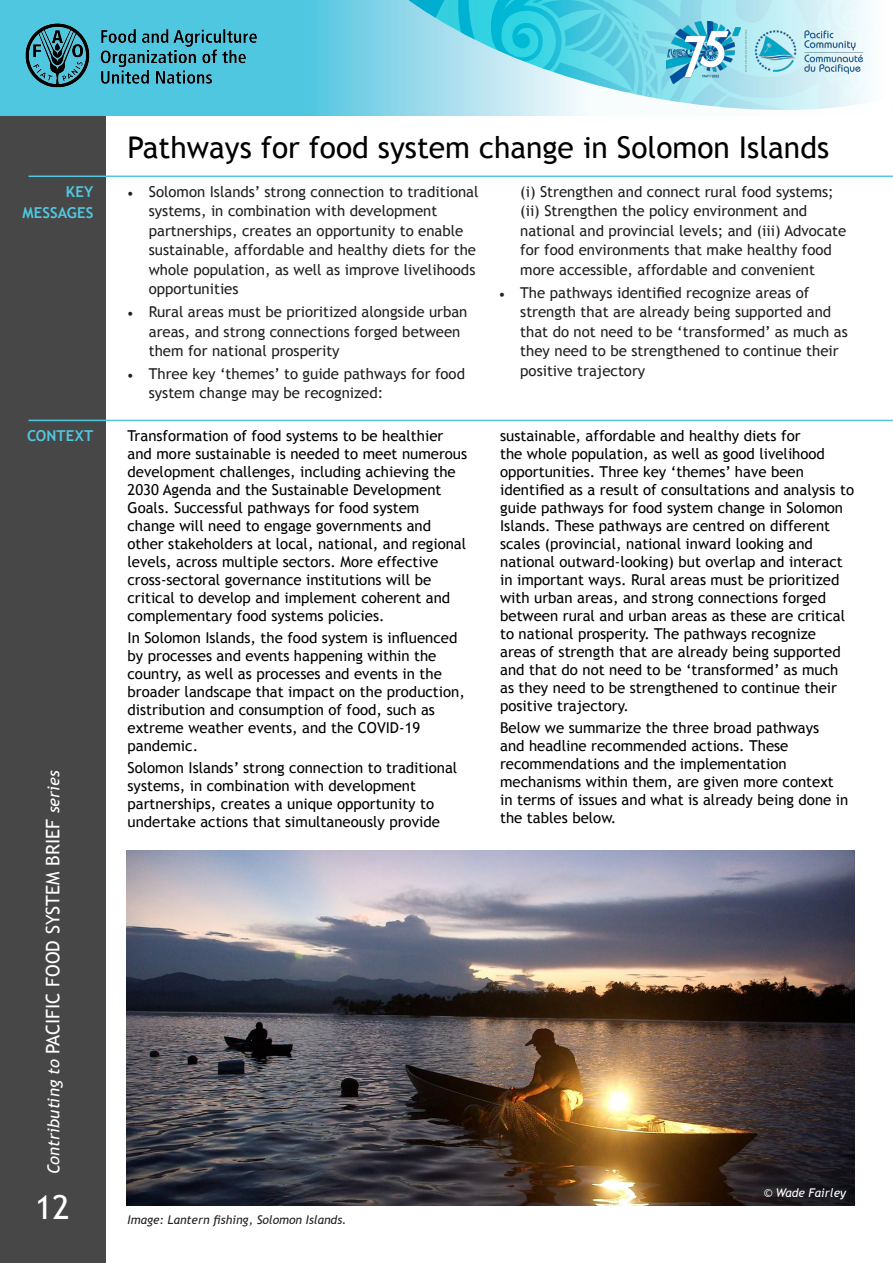
<style>
.page{position:relative;width:893px;height:1263px;background:#fff}
.page>*{position:absolute;margin:0;border:0;box-sizing:border-box;transform-origin:0 0}
.t1{font:33px "Trebuchet MS";color:#fff}
.t2{font:30px "Trebuchet MS";color:#000}
.t3{font:18.75px "Trebuchet MS";color:#fff}
.t4{font:15px/18px "Trebuchet MS";color:#000}
.t5{font:15px/19.5px "Trebuchet MS";color:#231f20}
.t6{font:700 15px "Trebuchet MS";letter-spacing:.005em;color:#52c7e1}
.t7{font:italic 12px "Trebuchet MS";color:#231f20}
.t8{font:italic 12px "Trebuchet MS";color:#fff}
.s1{font-family:"Minion Pro"}
.s2{font-style:italic;font-size:16.5px}
</style>
<div class="page">
<div style="left:0;top:0;width:105px;height:1263px;background:#464746"></div>
<svg style="left:32px;top:0;width:436px;height:116px;background:#69cce3"></svg>
<svg style="left:408px;top:0;width:60px;height:115px;background:#94d8ea"></svg>
<svg style="left:435px;top:0;width:26px;height:33px"></svg>
<svg style="left:418px;top:74px;width:19px;height:41px"></svg>
<svg style="left:468px;top:0;width:401px;height:116px;background:#92e0ec"></svg>
<img style="left:658px;top:12px;width:211px;height:81px">
<img style="left:0;top:0;width:282px;height:114px">
<hr style="left:29px;top:176px;width:864px;height:1px;background:#52c7e1">
<hr style="left:29px;top:420px;width:864px;height:1px;background:#52c7e1">
<img style="left:127px;top:851px;width:728px;height:354px">
<svg style="left:758px;top:1181px;width:97px;height:25px;background:#1c1a1f"></svg>
<p class="t6" style="left:66px;top:182px;width:29px">KEY</p>
<p class="t6" style="left:22px;top:203px;width:72px">MESSAGES</p>
<p class="t2" style="left:128px;top:130px;width:703px">Pathways for food system change in Solomon Islands</p>
<p class="t5" style="left:149px;top:182px;width:331px;text-indent:-21px"><span class="s1">•</span> Solomon Islands’ strong connection to traditional systems, in combination with development partnerships, creates an opportunity to enable sustainable, affordable and healthy diets for the whole population, as well as improve livelihoods opportunities</p>
<p class="t5" style="left:149px;top:302px;width:320px;text-indent:-21px"><span class="s1">•</span> Rural areas must be prioritized alongside urban areas, and strong connections forged between them for national prosperity</p>
<p class="t5" style="left:149px;top:364px;width:318px;text-indent:-21px"><span class="s1">•</span> Three key ‘themes’ to guide pathways for food system change may be recognized:</p>
<p class="t5" style="left:520px;top:182px;width:328px">(i) Strengthen and connect rural food systems; (ii) Strengthen the policy environment and national and provincial levels; and (iii) Advocate for food environments that make healthy food more accessible, affordable and convenient</p>
<p class="t5" style="left:520px;top:283px;width:329px;text-indent:-21px"><span class="s1">•</span> The pathways identified recognize areas of strength that are already being supported and that do not need to be ‘transformed’ as much as they need to be strengthened to continue their positive trajectory</p>
<p class="t6" style="left:27px;top:426px;width:68px">CONTEXT</p>
<p class="t4" style="left:128px;top:427px;width:341px">Transformation of food systems to be healthier and more sustainable is needed to meet numerous development challenges, including achieving the 2030 Agenda and the Sustainable Development Goals. Successful pathways for food system change will need to engage governments and other stakeholders at local, national, and regional levels, across multiple sectors. More effective cross-sectoral governance institutions will be critical to develop and implement coherent and complementary food systems policies.</p>
<p class="t4" style="left:128px;top:629px;width:339px">In Solomon Islands, the food system is influenced by processes and events happening within the country, as well as processes and events in the broader landscape that impact on the production, distribution and consumption of food, such as extreme weather events, and the COVID-19 pandemic.</p>
<p class="t4" style="left:128px;top:759px;width:331px">Solomon Islands’ strong connection to traditional systems, in combination with development partnerships, creates a unique opportunity to undertake actions that simultaneously provide</p>
<p class="t3" style="left:42px;top:1174px;width:405px;rotate:-90deg"><span class="s2">Contributing to</span> PACIFIC FOOD SYSTEM BRIEF <span class="s2">series</span></p>
<h1 class="t1" style="left:35px;top:1188px;width:36px">12</h1>
<p class="t7" style="left:128px;top:1212px;width:221px">Image: Lantern fishing, Solomon Islands.</p>
<p class="t4" style="left:500px;top:427px;width:355px">sustainable, affordable and healthy diets for<br>the whole population, as well as good livelihood opportunities. Three key ‘themes’ have been identified as a result of consultations and analysis to guide pathways for food system change in Solomon Islands. These pathways are centred on different scales (provincial, national inward looking and national outward-looking) but overlap and interact in important ways. Rural areas must be prioritized with urban areas, and strong connections forged between rural and urban areas as these are critical to national prosperity. The pathways recognize areas of strength that are already being supported and that do not need to be ‘transformed’ as much as they need to be strengthened to continue their positive trajectory.</p>
<p class="t4" style="left:500px;top:719px;width:350px">Below we summarize the three broad pathways<br>and headline recommended actions. These recommendations and the implementation mechanisms within them, are given more context in terms of issues and what is already being done in the tables below.</p>
<p class="t8" style="left:764px;top:1185px;width:84px">© Wade Fairley</p>
</div>
